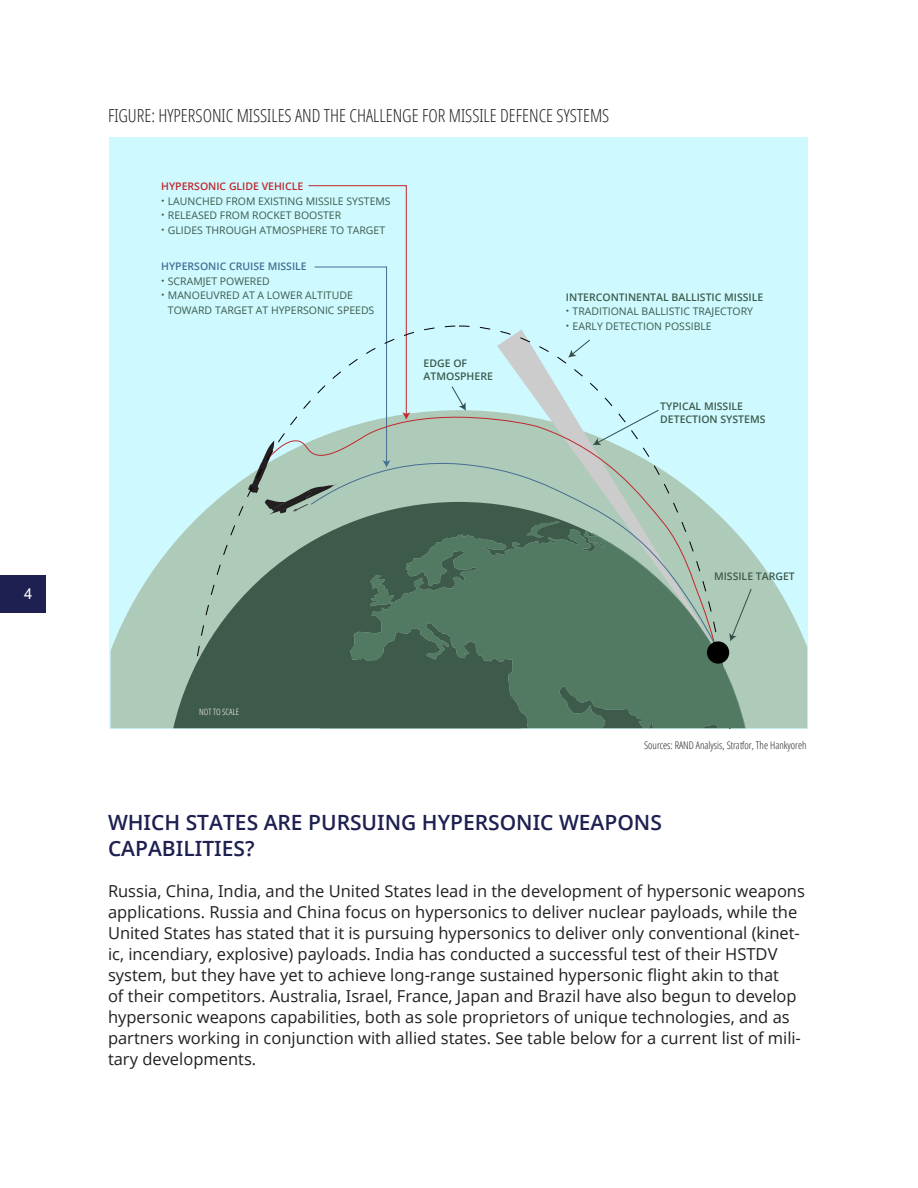
<style>
.page{position:relative;width:918px;height:1188px;background:#fff}
.page>*{position:absolute;margin:0;border:0;box-sizing:border-box;transform-origin:0 0}
.Subhead{font:600 21px/25.5px "Open Sans";color:#1d2050}
.Subhead-2{font:300 condensed 18px "Open Sans";color:#231f20}
.Subhead-3{font:16.5px/21px "Open Sans";color:#231f20}
.t1{font:15px "Arial";color:#fff}
.t2{font:10.5px/14.7px "Open Sans";color:#3e5a4b}
.t3{font:600 10.5px/12.6px "Open Sans";color:#3e5a4b}
.Subhead-4{font:300 condensed 10.5px "Open Sans";color:#231f20}
.t4{font:600 10.5px "Open Sans";color:#446f92}
.t5{font:300 condensed 8.7px "Open Sans";color:#fff}
.s1{font-weight:600;color:#c1272d}
.s2{font-weight:700;font-size:12.15px}
.s3{font-weight:600}
</style>
<div class="page">
<div style="left:0;top:575px;width:46px;height:38px;background:#1d2050"></div>
<div style="left:110px;top:137px;width:698px;height:592px;background:#cdf9ff"></div>
<svg style="left:111px;top:544px;width:696px;height:184px;fill:#aecab9"></svg>
<hr style="left:308px;top:185px;width:99px;height:1px;background:#c1272d">
<hr style="left:406px;top:185px;width:1px;height:230px;background:#c1272d">
<hr style="left:315px;top:267px;width:72px;height:1px;background:#446f92">
<hr style="left:386px;top:267px;width:1px;height:195px;background:#446f92">
<svg style="left:185px;top:326px;width:548px;height:403px"></svg>
<svg style="left:173px;top:502px;width:25px;height:226px;background:#9fbdaf"></svg>
<svg style="left:198px;top:386px;width:554px;height:342px"></svg>
<svg style="left:350px;top:529px;width:395px;height:199px;background:#597b68"></svg>
<div style="left:707px;top:641px;width:22px;height:23px;background:#000;border-radius:50%"></div>
<p class="t1" style="left:24px;top:584px;width:10px">4</p>
<p class="Subhead-2" style="left:108px;top:103px;width:503px">FIGURE: HYPERSONIC MISSILES AND THE CHALLENGE FOR MISSILE DEFENCE SYSTEMS</p>
<p class="t2" style="left:161px;top:179px;width:231px"><span class="s1">HYPERSONIC GLIDE VEHICLE<br></span><span class="s2">·</span> LAUNCHED FROM EXISTING MISSILE SYSTEMS <span class="s2">·</span> RELEASED FROM ROCKET BOOSTER<br><span class="s2">·</span> GLIDES THROUGH ATMOSPHERE TO TARGET</p>
<p class="t4" style="left:161px;top:259px;width:147px">HYPERSONIC CRUISE MISSILE</p>
<p class="t2" style="left:161px;top:273px;width:110px"><span class="s2">·</span> SCRAMJET POWERED</p>
<p class="t2" style="left:161px;top:288px;width:193px"><span class="s2">·</span> MANOEUVRED AT A LOWER ALTITUDE</p>
<p class="t2" style="left:168px;top:303px;width:208px">TOWARD TARGET AT HYPERSONIC SPEEDS</p>
<p class="t3" style="left:424px;top:357px;width:71px">EDGE OF<br>ATMOSPHERE</p>
<p class="t5" style="left:199px;top:706px;width:42px">NOT TO SCALE</p>
<p class="t2" style="left:566px;top:289px;width:199px"><span class="s3">INTERCONTINENTAL BALLISTIC MISSILE </span><span class="s2">·</span> TRADITIONAL BALLISTIC TRAJECTORY<br><span class="s2">·</span> EARLY DETECTION POSSIBLE</p>
<p class="t3" style="left:660px;top:400px;width:107px">TYPICAL MISSILE<br>DETECTION SYSTEMS</p>
<p class="t3" style="left:714px;top:570px;width:82px">MISSILE TARGET</p>
<p class="Subhead-4" style="left:644px;top:738px;width:164px">Sources: RAND Analysis, Stratfor, The Hankyoreh</p>
<p class="Subhead" style="left:108px;top:810px;width:555px">WHICH STATES ARE PURSUING HYPERSONIC WEAPONS<br>CAPABILITIES?</p>
<p class="Subhead-3" style="left:108px;top:880px;width:698px">Russia, China, India, and the United States lead in the development of hypersonic weapons applications. Russia and China focus on hypersonics to deliver nuclear payloads, while the United States has stated that it is pursuing hypersonics to deliver only conventional (kinet&shy;ic, incendiary, explosive) payloads. India has conducted a successful test of their HSTDV system, but they have yet to achieve long-range sustained hypersonic flight akin to that<br>of their competitors. Australia, Israel, France, Japan and Brazil have also begun to develop hypersonic weapons capabilities, both as sole proprietors of unique technologies, and as partners working in conjunction with allied states. See table below for a current list of mili&shy;tary developments.</p>
</div>
